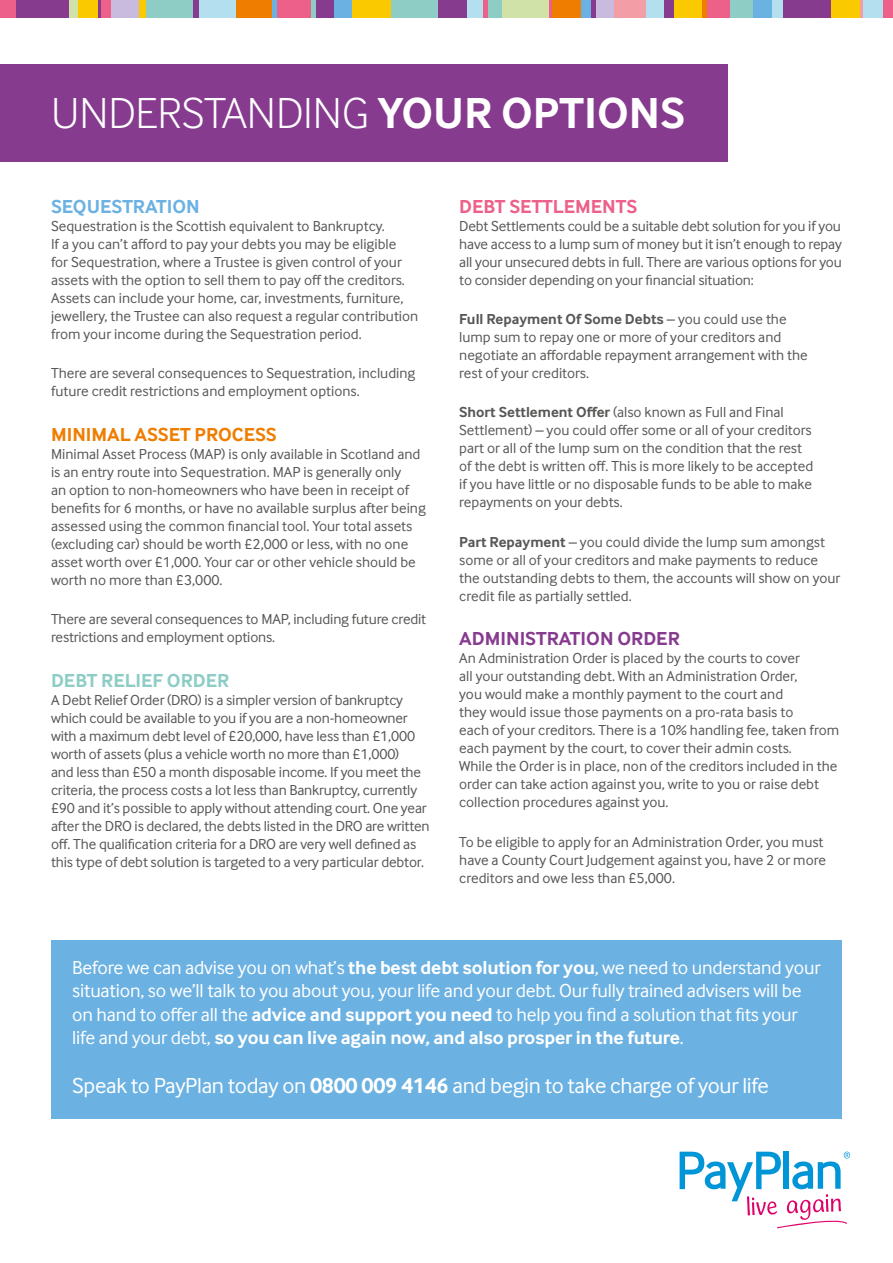
<style>
.page{position:relative;width:893px;height:1263px;background:#fff}
.page>*{position:absolute;margin:0;border:0;box-sizing:border-box;transform-origin:0 0}
.t1{font:300 45px "Inter Face";color:#fff}
.t2{font:22.5px "Inter Face";letter-spacing:-.015em;color:#fff}
.t3{font:19.5px/23.4px "Inter Face";letter-spacing:-.01em;color:#fff}
.t4{font:700 19.5px "Inter Face";color:#ef7d00}
.t5{font:700 19.5px "Inter Face";color:#863b8f}
.t6{font:700 19.5px "Inter Face";color:#8dcdc5}
.t7{font:700 19.5px "Inter Face";color:#ec6089}
.t8{font:700 19.5px "Inter Face";color:#6bb1e2}
.t9{font:15px/18px "Inter Face";color:#575756}
.s1{font-weight:700}
</style>
<div class="page">
<div style="left:78px;top:0;width:20px;height:17px;background:#fbc900"></div>
<div style="left:101px;top:0;width:10px;height:17px;background:#ec6089"></div>
<div style="left:701px;top:0;width:6px;height:17px;background:#ef7d00"></div>
<div style="left:552px;top:0;width:29px;height:17px;background:#ef7d00"></div>
<div style="left:391px;top:0;width:47px;height:17px;background:#8dcdc5"></div>
<div style="left:69px;top:0;width:9px;height:17px;background:#d1e2a8"></div>
<div style="left:111px;top:0;width:28px;height:17px;background:#c9bbdd"></div>
<div style="left:0;top:0;width:16px;height:17px;background:#ec6089"></div>
<div style="left:674px;top:0;width:27px;height:17px;background:#fbc900"></div>
<div style="left:502px;top:0;width:47px;height:17px;background:#d1e2a8"></div>
<div style="left:352px;top:0;width:39px;height:17px;background:#fbc900"></div>
<div style="left:16px;top:0;width:53px;height:17px;background:#863b8f"></div>
<div style="left:646px;top:0;width:19px;height:17px;background:#b3dfef"></div>
<div style="left:198px;top:0;width:38px;height:17px;background:#b3dfef"></div>
<div style="left:772px;top:0;width:11px;height:17px;background:#b3dfef"></div>
<div style="left:334px;top:0;width:18px;height:17px;background:#6bb1e2"></div>
<div style="left:581px;top:0;width:10px;height:17px;background:#6bb1e2"></div>
<hr style="left:98px;top:0;width:3px;height:17px;background:#863b8f">
<div style="left:665px;top:0;width:9px;height:17px;background:#863b8f"></div>
<div style="left:315px;top:0;width:19px;height:17px;background:#863b8f"></div>
<div style="left:883px;top:0;width:10px;height:17px;background:#ec6089"></div>
<div style="left:139px;top:0;width:7px;height:17px;background:#fbc900"></div>
<hr style="left:549px;top:0;width:3px;height:17px;background:#ec6089">
<div style="left:707px;top:0;width:23px;height:17px;background:#ec6089"></div>
<div style="left:310px;top:0;width:5px;height:17px;background:#8dcdc5"></div>
<div style="left:862px;top:0;width:21px;height:17px;background:#b3dfef"></div>
<div style="left:146px;top:0;width:47px;height:17px;background:#8dcdc5"></div>
<div style="left:730px;top:0;width:23px;height:17px;background:#8dcdc5"></div>
<div style="left:488px;top:0;width:14px;height:17px;background:#8dcdc5"></div>
<div style="left:277px;top:0;width:33px;height:17px;background:#ec6089"></div>
<hr style="left:859px;top:0;width:3px;height:17px;background:#f39ea7">
<div style="left:483px;top:0;width:5px;height:17px;background:#ec6089"></div>
<div style="left:193px;top:0;width:5px;height:17px;background:#863b8f"></div>
<div style="left:753px;top:0;width:19px;height:17px;background:#6bb1e2"></div>
<div style="left:614px;top:0;width:32px;height:17px;background:#f39ea7"></div>
<div style="left:272px;top:0;width:5px;height:17px;background:#6bb1e2"></div>
<div style="left:783px;top:0;width:48px;height:17px;background:#863b8f"></div>
<div style="left:467px;top:0;width:16px;height:17px;background:#b3dfef"></div>
<div style="left:591px;top:0;width:5px;height:17px;background:#863b8f"></div>
<div style="left:236px;top:0;width:36px;height:17px;background:#ef7d00"></div>
<div style="left:596px;top:0;width:18px;height:17px;background:#c9bbdd"></div>
<div style="left:438px;top:0;width:29px;height:17px;background:#863b8f"></div>
<div style="left:831px;top:0;width:28px;height:17px;background:#fbc900"></div>
<svg style="left:680px;top:1152px;width:170px;height:76px"></svg>
<div style="left:0;top:64px;width:727px;height:98px;background:#863b8f"></div>
<div style="left:51px;top:940px;width:791px;height:178px;background:#6bb1e2"></div>
<h1 class="t1" style="left:51px;top:87px;width:636px">UNDERSTANDING <span class="s1">YOUR OPTIONS</span></h1>
<h3 class="t8" style="left:51px;top:195px;width:150px">SEQUESTRATION</h3>
<p class="t9" style="left:51px;top:217px;width:369px">Sequestration is the Scottish equivalent to Bankruptcy.<br>If a you can’t afford to pay your debts you may be eligible<br>for Sequestration, where a Trustee is given control of your assets with the option to sell them to pay off the creditors.<br>Assets can include your home, car, investments, furniture, jewellery, the Trustee can also request a regular contribution from your income during the Sequestration period.</p>
<p class="t9" style="left:51px;top:364px;width:366px">There are several consequences to Sequestration, including future credit restrictions and employment options.</p>
<h3 class="t4" style="left:51px;top:423px;width:227px">MINIMAL ASSET PROCESS</h3>
<p class="t9" style="left:51px;top:445px;width:376px">Minimal Asset Process (MAP) is only available in Scotland and is an entry route into Sequestration. MAP is generally only<br>an option to non-homeowners who have been in receipt of benefits for 6 months, or have no available surplus after being assessed using the common financial tool. Your total assets (excluding car) should be worth £2,000 or less, with no one asset worth over £1,000. Your car or other vehicle should be worth no more than £3,000.</p>
<p class="t9" style="left:51px;top:610px;width:377px">There are several consequences to MAP, including future credit restrictions and employment options.</p>
<h3 class="t6" style="left:51px;top:669px;width:180px">DEBT RELIEF ORDER</h3>
<p class="t9" style="left:51px;top:691px;width:380px">A Debt Relief Order (DRO) is a simpler version of bankruptcy which could be available to you if you are a non-homeowner with a maximum debt level of £20,000, have less than £1,000 worth of assets (plus a vehicle worth no more than £1,000)<br>and less than £50 a month disposable income. If you meet the criteria, the process costs a lot less than Bankruptcy, currently £90 and it’s possible to apply without attending court. One year after the DRO is declared, the debts listed in the DRO are written off. The qualification criteria for a DRO are very well defined as this type of debt solution is targeted to a very particular debtor.</p>
<h3 class="t7" style="left:459px;top:195px;width:179px">DEBT SETTLEMENTS</h3>
<p class="t9" style="left:459px;top:217px;width:384px;text-align:justify">Debt Settlements could be a suitable debt solution for you if you have access to a lump sum of money but it isn’t enough to repay all your unsecured debts in full. There are various options for you to consider depending on your financial situation:</p>
<p class="t9" style="left:459px;top:310px;width:350px"><span class="s1">Full Repayment Of Some Debts</span> – you could use the lump sum to repay one or more of your creditors and negotiate an affordable repayment arrangement with the rest of your creditors.</p>
<p class="t9" style="left:459px;top:403px;width:355px"><span class="s1">Short Settlement Offer</span> (also known as Full and Final Settlement) – you could offer some or all of your creditors part or all of the lump sum on the condition that the rest of the debt is written off. This is more likely to be accepted if you have little or no disposable funds to be able to make repayments on your debts.</p>
<p class="t9" style="left:459px;top:533px;width:383px"><span class="s1">Part Repayment</span> – you could divide the lump sum amongst some or all of your creditors and make payments to reduce the outstanding debts to them, the accounts will show on your credit file as partially settled.</p>
<h3 class="t5" style="left:459px;top:628px;width:222px">ADMINISTRATION ORDER</h3>
<p class="t9" style="left:459px;top:649px;width:381px">An Administration Order is placed by the courts to cover<br>all your outstanding debt. With an Administration Order,<br>you would make a monthly payment to the court and<br>they would issue those payments on a pro-rata basis to<br>each of your creditors. There is a 10% handling fee, taken from each payment by the court, to cover their admin costs.<br>While the Order is in place, non of the creditors included in the order can take action against you, write to you or raise debt collection procedures against you.</p>
<p class="t9" style="left:459px;top:832px;width:368px">To be eligible to apply for an Administration Order, you must have a County Court Judgement against you, have 2 or more creditors and owe less than £5,000.</p>
<p class="t3" style="left:72px;top:956px;width:750px">Before we can advise you on what’s <span class="s1">the best debt solution for you</span>, we need to understand your situation, so we’ll talk to you about you, your life and your debt. Our fully trained advisers will be on hand to offer all the <span class="s1">advice and support you need</span> to help you find a solution that fits your life and your debt, <span class="s1">so you can live again now, and also prosper in the future</span>.</p>
<h2 class="t2" style="left:72px;top:1072px;width:698px">Speak to PayPlan today on <span class="s1">0800 009 4146</span> and begin to take charge of your life</h2>
</div>
